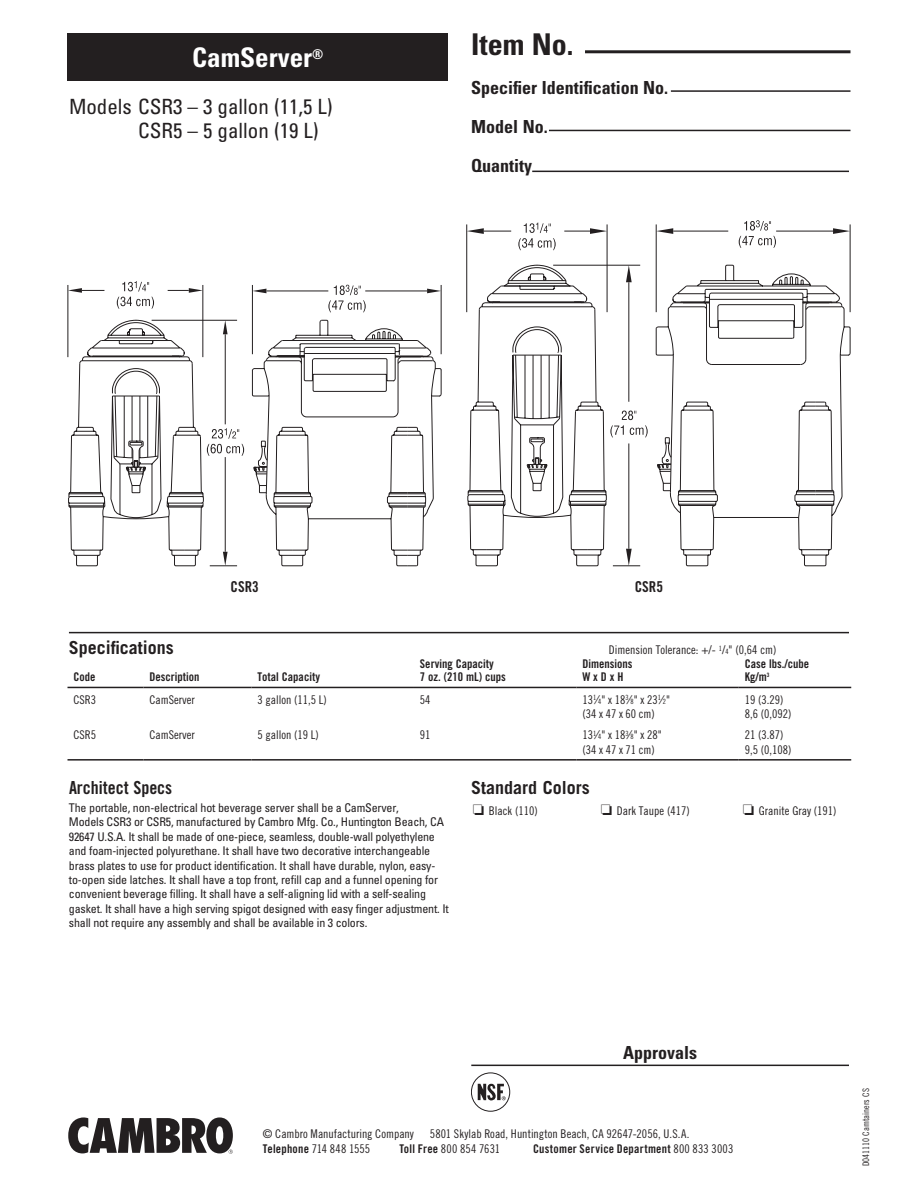
<style>
.page{position:relative;width:918px;height:1188px;background:#fff}
.page>*{position:absolute;margin:0;border:0;box-sizing:border-box;transform-origin:0 0}
.t1{font:700 condensed 30px "Univers";color:#231f20}
.t2{font:700 condensed 27px "Univers";color:#fff}
.t3{font:condensed 21px/24px "Univers";color:#231f20}
.t4{font:700 condensed 18px/39px "Univers";color:#231f20}
.t5{font:700 18px "Trade Gothic";color:#231f20}
.t6{font:18px "Trade Gothic Bold Cond Twenty";color:#231f20}
.t7{font:15px "Trade Gothic Bold Cond Twenty";color:#231f20}
.t8{font:condensed 12px/14.4px "Univers";letter-spacing:-.015em;color:#231f20}
.t9{font:12px/14.4px "Trade Gothic Cond Eighteen";color:#231f20}
.t10{font:12px "Trade Gothic LT Std Cn 18";letter-spacing:.005em;color:#231f20}
.t11{font:12px/13.5px "Trade Gothic Bold Cond Twenty";color:#231f20}
.t12{font:12px "Trade Gothic LT Std Bd Cn 20";letter-spacing:.02em;color:#231f20}
.t13{font:9px "Trade Gothic Cond Eighteen";color:#231f20}
.s1{font-size:7.2px}
.s2{font-family:"Trade Gothic LT Std Bd Cn 20"}
.s3{font-family:"Trade Gothic LT Std Cn 18"}
</style>
<div class="page">
<svg style="left:68px;top:1117px;width:165px;height:37px"></svg>
<hr style="left:68px;top:687px;width:76px;height:1px;background:#231f20">
<hr style="left:144px;top:687px;width:108px;height:1px;background:#231f20">
<hr style="left:252px;top:687px;width:162px;height:1px;background:#231f20">
<hr style="left:414px;top:687px;width:162px;height:1px;background:#231f20">
<hr style="left:576px;top:687px;width:163px;height:1px;background:#231f20">
<hr style="left:739px;top:687px;width:112px;height:1px;background:#231f20">
<hr style="left:68px;top:759px;width:76px;height:2px;background:#231f20">
<hr style="left:144px;top:759px;width:108px;height:2px;background:#231f20">
<hr style="left:252px;top:759px;width:162px;height:2px;background:#231f20">
<hr style="left:414px;top:759px;width:162px;height:2px;background:#231f20">
<hr style="left:576px;top:759px;width:163px;height:2px;background:#231f20">
<hr style="left:739px;top:759px;width:112px;height:2px;background:#231f20">
<hr style="left:585px;top:50px;width:266px;height:3px;background:#231f20">
<hr style="left:671px;top:90px;width:180px;height:2px;background:#231f20">
<hr style="left:549px;top:130px;width:301px;height:1px;background:#231f20">
<hr style="left:532px;top:171px;width:317px;height:1px;background:#231f20">
<hr style="left:471px;top:1065px;width:378px;height:1px;background:#231f20">
<div style="left:471px;top:1073px;width:39px;height:39px;border:1px solid #231f20;border-radius:50%"></div>
<svg style="left:478px;top:1084px;width:28px;height:16px"></svg>
<hr style="left:69px;top:632px;width:780px;height:1px;background:#231f20">
<div style="left:68px;top:33px;width:380px;height:48px;background:#231f20"></div>
<svg style="left:467px;top:502px;width:373px;height:64px"></svg>
<svg style="left:613px;top:549px;width:27px;height:17px"></svg>
<hr style="left:628px;top:443px;width:1px;height:106px;background:#231f20">
<hr style="left:466px;top:224px;width:1px;height:88px;background:#231f20">
<svg style="left:467px;top:228px;width:44px;height:6px"></svg>
<svg style="left:518px;top:220px;width:332px;height:65px"></svg>
<hr style="left:68px;top:285px;width:1px;height:72px;background:#231f20">
<svg style="left:68px;top:288px;width:13px;height:2px"></svg>
<svg style="left:81px;top:285px;width:769px;height:217px"></svg>
<svg style="left:68px;top:504px;width:364px;height:62px"></svg>
<svg style="left:210px;top:552px;width:27px;height:14px"></svg>
<hr style="left:225px;top:457px;width:1px;height:95px;background:#231f20">
<svg style="left:117px;top:281px;width:325px;height:9px"></svg>
<svg style="left:68px;top:290px;width:374px;height:214px"></svg>
<h2 class="t2" style="left:192px;top:41px;width:133px">CamServer<sup>®</sup></h2>
<h3 class="t3" style="left:138px;top:95px;width:196px;text-indent:-69px">Models CSR3 – 3 gallon (11,5 L)<br>CSR5 – 5 gallon (19 L)</h3>
<h1 class="t1" style="left:471px;top:26px;width:104px">Item No.</h1>
<h3 class="t4" style="left:471px;top:68px;width:198px">Specifier Identification No.<br>Model No.<br>Quantity</h3>
<p class="t7" style="left:231px;top:577px;width:30px">CSR3</p>
<p class="t7" style="left:635px;top:577px;width:30px">CSR5</p>
<h3 class="t5" style="left:69px;top:636px;width:107px">Specifications</h3>
<p class="t9" style="left:609px;top:642px;width:169px">Dimension Tolerance: +/- <sup>1</sup>/<span class="s1">4</span>" (0,64 cm)</p>
<p class="t11" style="left:74px;top:670px;width:23px">Code</p>
<p class="t11" style="left:150px;top:670px;width:51px">Description</p>
<p class="t11" style="left:258px;top:670px;width:64px">Total Capacity</p>
<p class="t11" style="left:420px;top:657px;width:88px">Serving Capacity<br>7 oz. (210 mL) cups</p>
<p class="t11" style="left:582px;top:657px;width:52px">Dimensions<br>W x D x H</p>
<p class="t11" style="left:745px;top:657px;width:66px">Case lbs./cube<br>Kg/m<sup>3</sup></p>
<p class="t9" style="left:74px;top:692px;width:24px">CSR3</p>
<p class="t9" style="left:150px;top:692px;width:47px">CamServer</p>
<p class="t9" style="left:258px;top:692px;width:71px">3 gallon (11,5 L)</p>
<p class="t9" style="left:420px;top:692px;width:12px">54</p>
<p class="t9" style="left:582px;top:692px;width:89px">13<sup>1</sup>⁄<span class="s1">4</span>" x 18<sup>3</sup>⁄<span class="s1">8</span>" x 23<sup>1</sup>⁄<span class="s1">2</span>" (34 x 47 x 60 cm)</p>
<p class="t9" style="left:745px;top:692px;width:48px">19 (3.29)<br>8,6 (0,092)</p>
<p class="t9" style="left:73px;top:728px;width:24px">CSR5</p>
<p class="t9" style="left:150px;top:728px;width:47px">CamServer</p>
<p class="t9" style="left:258px;top:728px;width:63px">5 gallon (19 L)</p>
<p class="t9" style="left:420px;top:728px;width:12px">91</p>
<p class="t9" style="left:582px;top:728px;width:81px">13<sup>1</sup>⁄<span class="s1">4</span>" x 18<sup>3</sup>⁄<span class="s1">8</span>" x 28" (34 x 47 x 71 cm)</p>
<p class="t9" style="left:745px;top:728px;width:48px">21 (3.87)<br>9,5 (0,108)</p>
<h3 class="t6" style="left:69px;top:776px;width:105px">Architect Specs</h3>
<p class="t8" style="left:69px;top:800px;width:381px">The portable, non-electrical hot beverage server shall be a CamServer,<br>Models CSR3 or CSR5, manufactured by Cambro Mfg. Co., Huntington Beach, CA 92647 U.S.A. It shall be made of one-piece, seamless, double-wall polyethylene and foam-injected polyurethane. It shall have two decorative interchangeable brass plates to use for product identification. It shall have durable, nylon, easy&shy;to-open side latches. It shall have a top front, refill cap and a funnel opening for convenient beverage filling. It shall have a self-aligning lid with a self-sealing gasket. It shall have a high serving spigot designed with easy finger adjustment. It shall not require any assembly and shall be available in 3 colors.</p>
<h3 class="t5" style="left:471px;top:776px;width:120px">Standard Colors</h3>
<p class="t9" style="left:473px;top:803px;width:66px">□ Black (110)</p>
<p class="t9" style="left:601px;top:803px;width:91px">□ Dark Taupe (417)</p>
<p class="t9" style="left:743px;top:803px;width:95px">□ Granite Gray (191)</p>
<h3 class="t4" style="left:623px;top:1033px;width:75px">Approvals</h3>
<p class="t10" style="left:263px;top:1127px;width:152px">© Cambro Manufacturing Company</p>
<p class="t10" style="left:430px;top:1127px;width:261px">5801 Skylab Road, Huntington Beach, CA 92647-2056, U.S.A.</p>
<p class="t10" style="left:263px;top:1141px;width:109px"><span class="s2">Telephone</span> 714 848 1555</p>
<p class="t10" style="left:399px;top:1141px;width:102px"><span class="s2">Toll Free</span> 800 854 7631</p>
<p class="t12" style="left:533px;top:1141px;width:202px">Customer Service Department <span class="s3">800 833 3003</span></p>
<p class="t13" style="left:861px;top:1166px;width:79px;rotate:-90deg">D041110 Camtainers CS</p>
</div>
